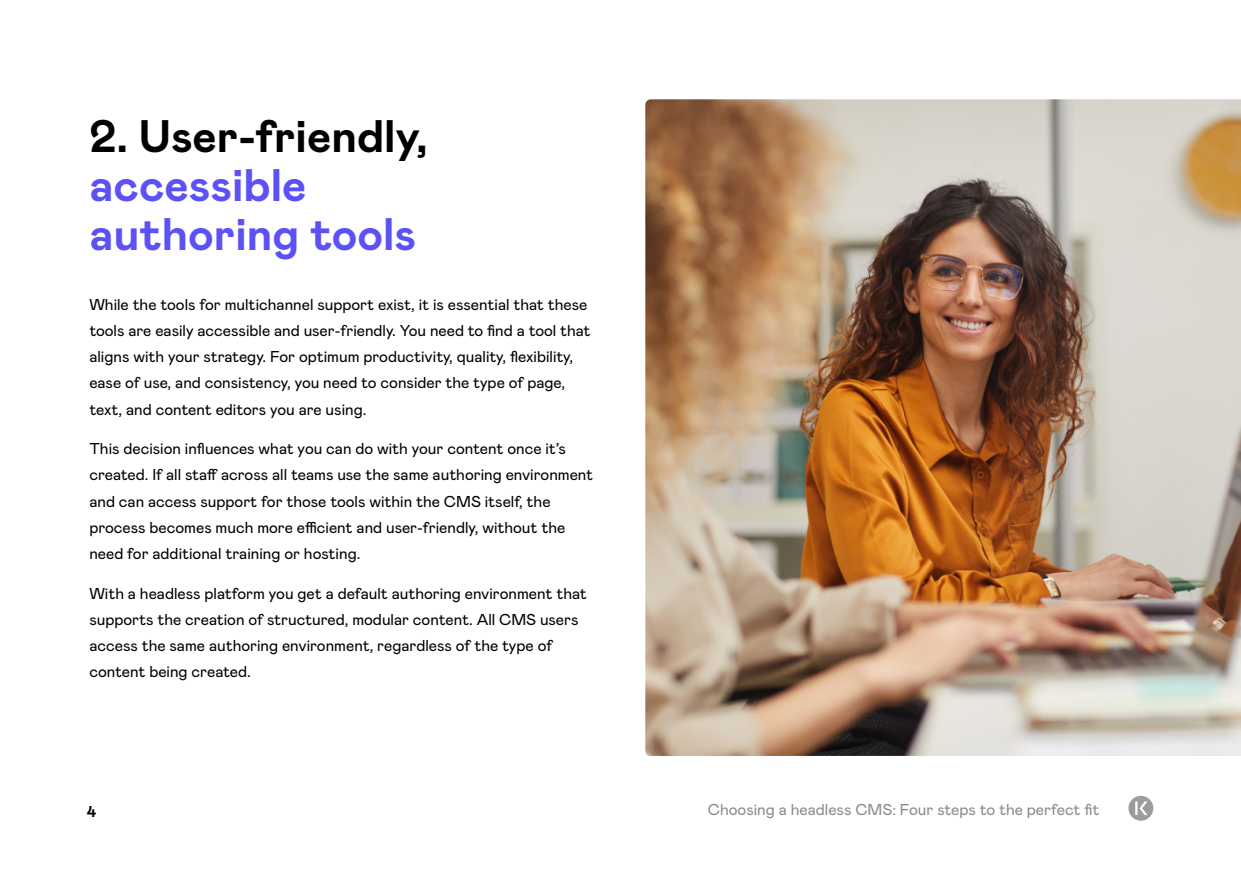
<style>
.page{position:relative;width:1241px;height:874px;background:#fff}
.page>*{position:absolute;margin:0;border:0;box-sizing:border-box;transform-origin:0 0}
.t1{font:700 45.5px/49px "Mabry Pro";color:#5c51f5}
.t2{font:15.75px/26.2px "Mabry Pro";color:#000}
.t3{font:15.75px "Mabry Pro";color:#8a8a8a}
.t4{font:700 15.75px "Mabry Pro";color:#000}
.s1{color:#000}
</style>
<div class="page">
<svg style="left:1128px;top:795px;width:25px;height:25px"></svg>
<img style="left:645px;top:99px;width:595px;height:656px">
<h2 class="t1" style="left:89px;top:113px;width:340px"><span class="s1">2. User-friendly, </span>accessible authoring tools</h2>
<p class="t2" style="left:89px;top:291px;width:503px">While the tools for multichannel support exist, it is essential that these tools are easily accessible and user-friendly. You need to find a tool that aligns with your strategy. For optimum productivity, quality, flexibility, ease of use, and consistency, you need to consider the type of page, text, and content editors you are using.</p>
<p class="t2" style="left:89px;top:435px;width:505px">This decision influences what you can do with your content once it’s created. If all staff across all teams use the same authoring environment and can access support for those tools within the CMS itself, the process becomes much more efficient and user-friendly, without the need for additional training or hosting.</p>
<p class="t2" style="left:89px;top:580px;width:499px">With a headless platform you get a default authoring environment that supports the creation of structured, modular content. All CMS users access the same authoring environment, regardless of the type of content being created.</p>
<p class="t4" style="left:87px;top:801px;width:11px">4</p>
<p class="t3" style="left:707px;top:799px;width:393px">Choosing a headless CMS: Four steps to the perfect fit</p>
</div>
